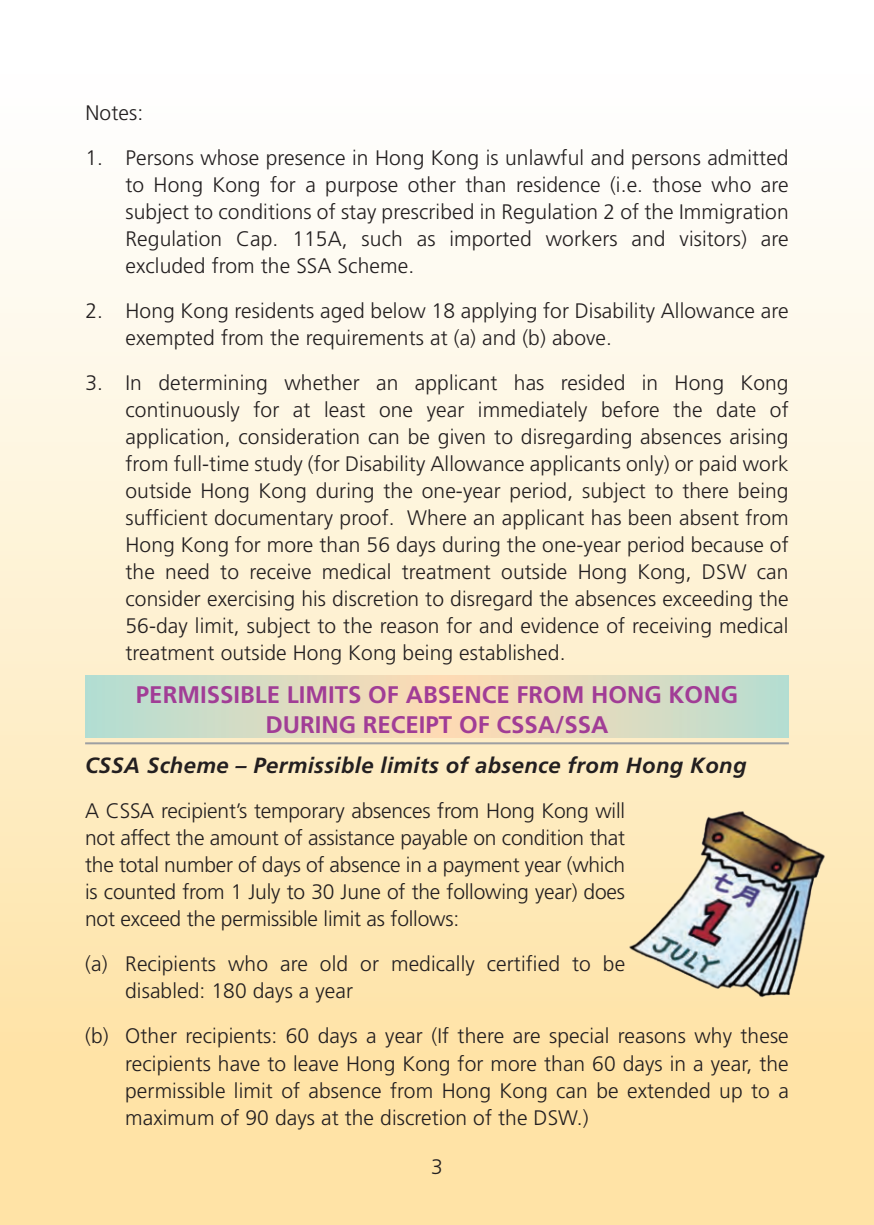
<style>
.page{position:relative;width:874px;height:1225px;background:#fff}
.page>*{position:absolute;margin:0;border:0;box-sizing:border-box;transform-origin:0 0}
.t1{font:700 24px/30px "Frutiger";color:#a13d96;text-align:center}
.t2{font:italic 700 22px "Frutiger";letter-spacing:.02em;color:#231f20}
.t3{font:300 21px/27px "Frutiger";letter-spacing:.005em;color:#231f20;text-align:justify}
</style>
<div class="page">
<div style="left:0;top:0;width:873px;height:1225px;background:linear-gradient(to bottom,#feffff,#fee09c)"></div>
<svg style="left:85px;top:675px;width:703px;height:62px;background:#dadbc1"></svg>
<hr style="left:85px;top:742px;width:703px;height:2px;background:#9d9fa2">
<img style="left:625px;top:791px;width:204px;height:214px">
<p class="t3" style="left:85px;top:99px;width:59px">Notes:</p>
<p class="t3" style="left:125px;top:144px;width:664px;text-indent:-40px">1. Persons whose presence in Hong Kong is unlawful and persons admitted to Hong Kong for a purpose other than residence (i.e. those who are subject to conditions of stay prescribed in Regulation 2 of the Immigration Regulation Cap. 115A, such as imported workers and visitors) are excluded from the SSA Scheme.</p>
<p class="t3" style="left:125px;top:297px;width:664px;text-indent:-40px">2. Hong Kong residents aged below 18 applying for Disability Allowance are exempted from the requirements at (a) and (b) above.</p>
<p class="t3" style="left:125px;top:369px;width:664px;text-indent:-40px">3. In determining whether an applicant has resided in Hong Kong continuously for at least one year immediately before the date of application, consideration can be given to disregarding absences arising from full-time study (for Disability Allowance applicants only) or paid work outside Hong Kong during the one-year period, subject to there being sufficient documentary proof. Where an applicant has been absent from Hong Kong for more than 56 days during the one-year period because of the need to receive medical treatment outside Hong Kong, DSW can consider exercising his discretion to disregard the absences exceeding the 56-day limit, subject to the reason for and evidence of receiving medical treatment outside Hong Kong being established.</p>
<p class="t1" style="left:136px;top:679px;width:603px">PERMISSIBLE LIMITS OF ABSENCE FROM HONG KONG<br>DURING RECEIPT OF CSSA/SSA</p>
<p class="t2" style="left:85px;top:753px;width:662px">CSSA Scheme – Permissible limits of absence from Hong Kong</p>
<p class="t3" style="left:85px;top:798px;width:541px">A CSSA recipient’s temporary absences from Hong Kong will not affect the amount of assistance payable on condition that the total number of days of absence in a payment year (which is counted from 1 July to 30 June of the following year) does not exceed the permissible limit as follows:</p>
<p class="t3" style="left:125px;top:951px;width:501px;text-indent:-40px">(a) Recipients who are old or medically certified to be disabled: 180 days a year</p>
<p class="t3" style="left:125px;top:1023px;width:665px;text-indent:-40px">(b) Other recipients: 60 days a year (If there are special reasons why these recipients have to leave Hong Kong for more than 60 days in a year, the permissible limit of absence from Hong Kong can be extended up to a maximum of 90 days at the discretion of the DSW.)</p>
<p class="t3" style="left:431px;top:1154px;width:13px">3</p>
</div>
